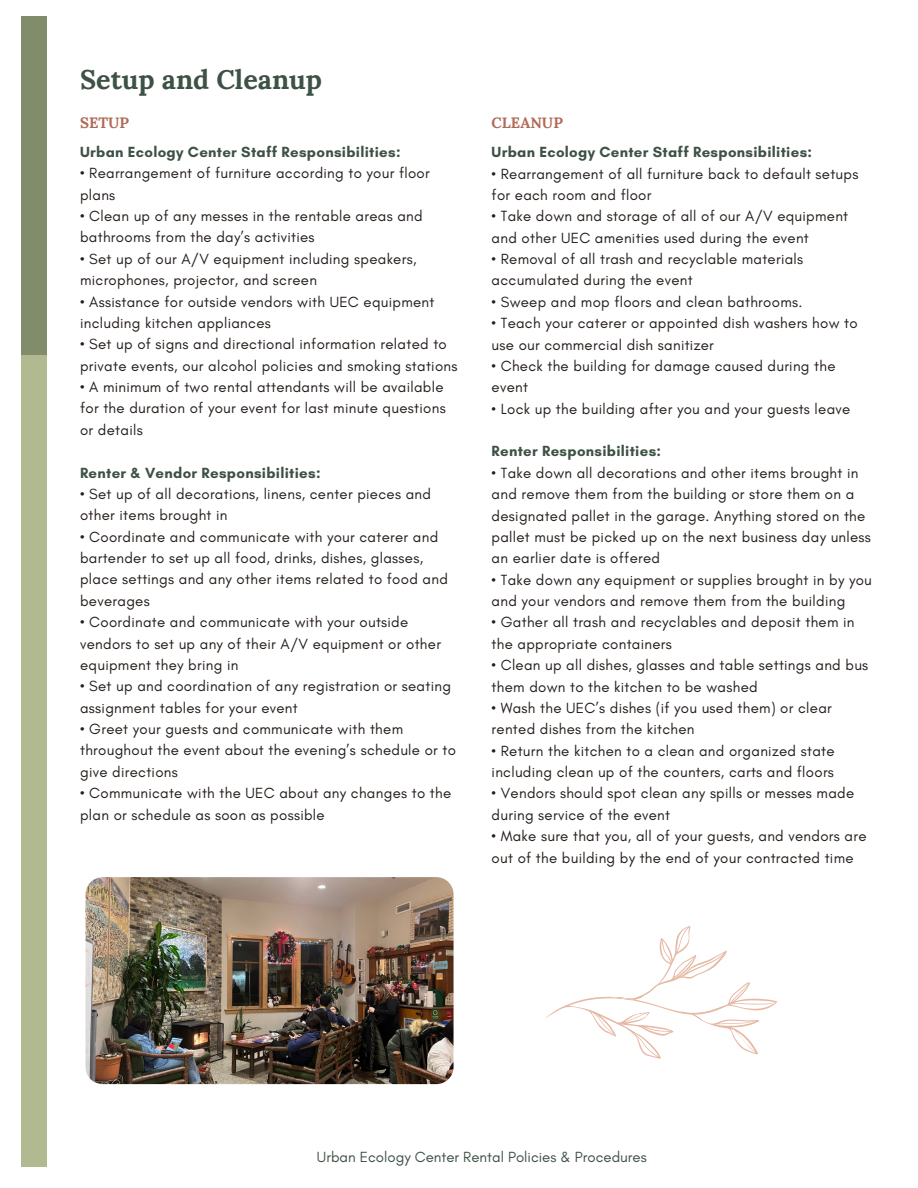
<style>
.page{position:relative;width:918px;height:1188px;background:#fff}
.page>*{position:absolute;margin:0;border:0;box-sizing:border-box;transform-origin:0 0}
.t1{font:700 27px "Lora";color:#3e5145}
.t2{font:15px/21.3px "Glacial Indifference";letter-spacing:.02em;color:#241d19}
.t3{font:700 15px "Glacial Indifference";letter-spacing:.02em;color:#3e5145}
.t4{font:15px "Glacial Indifference";color:#3e5145}
.t5{font:700 15px "Lora";color:#b16a56}
</style>
<div class="page">
<div style="left:21px;top:16px;width:26px;height:339px;background:#818c6b"></div>
<div style="left:21px;top:355px;width:26px;height:811px;background:#b0b990"></div>
<svg style="left:545px;top:926px;width:232px;height:133px"></svg>
<img style="left:86px;top:877px;width:368px;height:207px;border-radius:17px">
<p class="t1" style="left:80px;top:62px;width:243px">Setup and Cleanup</p>
<p class="t5" style="left:80px;top:113px;width:51px">SETUP</p>
<p class="t5" style="left:492px;top:113px;width:73px">CLEANUP</p>
<p class="t3" style="left:80px;top:143px;width:322px">Urban Ecology Center Staff Responsibilities:</p>
<p class="t2" style="left:80px;top:162px;width:351px">• Rearrangement of furniture according to your floor plans</p>
<p class="t2" style="left:80px;top:205px;width:344px">• Clean up of any messes in the rentable areas and bathrooms from the day’s activities</p>
<p class="t2" style="left:80px;top:248px;width:338px">• Set up of our A/V equipment including speakers, microphones, projector, and screen</p>
<p class="t2" style="left:80px;top:291px;width:356px">• Assistance for outside vendors with UEC equipment including kitchen appliances</p>
<p class="t2" style="left:80px;top:333px;width:379px">• Set up of signs and directional information related to private events, our alcohol policies and smoking stations</p>
<p class="t2" style="left:80px;top:376px;width:367px">• A minimum of two rental attendants will be available for the duration of your event for last minute questions or details</p>
<p class="t3" style="left:80px;top:463px;width:242px">Renter &amp; Vendor Responsibilities:</p>
<p class="t2" style="left:80px;top:483px;width:352px">• Set up of all decorations, linens, center pieces and other items brought in</p>
<p class="t2" style="left:80px;top:526px;width:369px">• Coordinate and communicate with your caterer and bartender to set up all food, drinks, dishes, glasses, place settings and any other items related to food and beverages</p>
<p class="t2" style="left:80px;top:611px;width:362px">• Coordinate and communicate with your outside vendors to set up any of their A/V equipment or other equipment they bring in</p>
<p class="t2" style="left:80px;top:675px;width:372px">• Set up and coordination of any registration or seating assignment tables for your event</p>
<p class="t2" style="left:80px;top:718px;width:377px">• Greet your guests and communicate with them throughout the event about the evening’s schedule or to give directions</p>
<p class="t2" style="left:80px;top:782px;width:373px">• Communicate with the UEC about any changes to the plan or schedule as soon as possible</p>
<p class="t3" style="left:492px;top:143px;width:322px">Urban Ecology Center Staff Responsibilities:</p>
<p class="t2" style="left:492px;top:163px;width:368px">• Rearrangement of all furniture back to default setups for each room and floor</p>
<p class="t2" style="left:492px;top:205px;width:358px">• Take down and storage of all of our A/V equipment and other UEC amenities used during the event</p>
<p class="t2" style="left:492px;top:248px;width:313px">• Removal of all trash and recyclable materials accumulated during the event</p>
<p class="t2" style="left:492px;top:291px;width:312px">• Sweep and mop floors and clean bathrooms.</p>
<p class="t2" style="left:492px;top:312px;width:368px">• Teach your caterer or appointed dish washers how to use our commercial dish sanitizer</p>
<p class="t2" style="left:492px;top:355px;width:345px">• Check the building for damage caused during the event</p>
<p class="t2" style="left:492px;top:398px;width:360px">• Lock up the building after you and your guests leave</p>
<p class="t3" style="left:492px;top:442px;width:171px">Renter Responsibilities:</p>
<p class="t2" style="left:492px;top:462px;width:381px">• Take down all decorations and other items brought in and remove them from the building or store them on a designated pallet in the garage. Anything stored on the pallet must be picked up on the next business day unless an earlier date is offered</p>
<p class="t2" style="left:492px;top:569px;width:382px">• Take down any equipment or supplies brought in by you and your vendors and remove them from the building</p>
<p class="t2" style="left:492px;top:612px;width:364px">• Gather all trash and recyclables and deposit them in the appropriate containers</p>
<p class="t2" style="left:492px;top:654px;width:378px">• Clean up all dishes, glasses and table settings and bus them down to the kitchen to be washed</p>
<p class="t2" style="left:492px;top:697px;width:342px">• Wash the UEC’s dishes (if you used them) or clear rented dishes from the kitchen</p>
<p class="t2" style="left:492px;top:740px;width:345px">• Return the kitchen to a clean and organized state including clean up of the counters, carts and floors</p>
<p class="t2" style="left:492px;top:783px;width:364px">• Vendors should spot clean any spills or messes made during service of the event</p>
<p class="t2" style="left:492px;top:825px;width:376px">• Make sure that you, all of your guests, and vendors are out of the building by the end of your contracted time</p>
<p class="t4" style="left:317px;top:1148px;width:331px">Urban Ecology Center Rental Policies &amp; Procedures</p>
</div>
